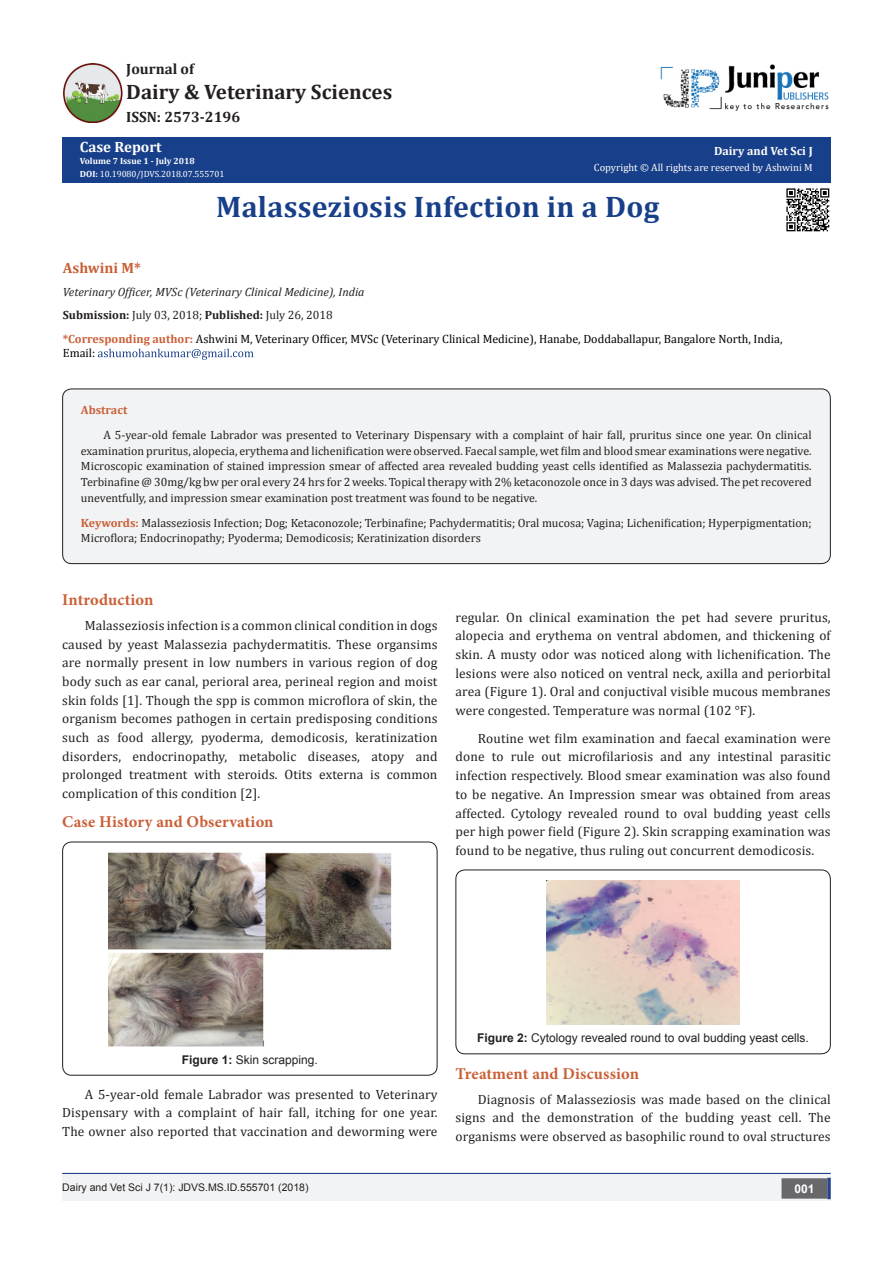
<style>
.page{position:relative;width:893px;height:1263px;background:#fff}
.page>*{position:absolute;margin:0;border:0;box-sizing:border-box;transform-origin:0 0}
.t1{font:700 29.85px "Cambria";letter-spacing:.01em;color:#183f89}
.t2{font:700 20.85px "Cambria";color:#231f20}
.t3{font:700 16.5px "Minion Pro";letter-spacing:.01em;color:#ca5f37}
.t4{font:700 15px "Cambria";color:#231f20}
.t5{font:700 15px "Cambria";color:#fff}
.t6{font:700 15px "Cambria";color:#ca5f37}
.t7{font:13.5px/18.8px "Cambria";letter-spacing:.01em;color:#231f20;text-align:justify}
.t8{font:12px/15.8px "Cambria";color:#231f20;text-align:justify}
.t9{font:12px/14.4px "Cambria";color:#000}
.t10{font:12px "Arial";color:#231f20}
.t11{font:italic 12px "Cambria";color:#231f20}
.t12{font:700 12px "Cambria";color:#fffefc}
.t13{font:700 12px "Cambria";color:#ca5f37}
.t14{font:700 12px "Arial";color:#fff}
.t15{font:10.5px "Arial";color:#231f20}
.t16{font:10.5px "Cambria";color:#fffefc}
.t17{font:9px "Cambria";color:#fff}
.t18{font:700 9px "Cambria";color:#fff}
.s1{font-weight:700}
.s2{font-weight:700;color:#ca5f37}
</style>
<div class="page">
<div style="left:62px;top:137px;width:768px;height:45px;background:#183f89"></div>
<svg style="left:98px;top:349px;width:156px;height:11px"></svg>
<img style="left:660px;top:64px;width:169px;height:47px">
<div style="left:62px;top:1174px;width:393px;height:27px;background:#f2f3f4"></div>
<div style="left:455px;top:1173px;width:376px;height:28px;background:#f2f3f4"></div>
<div style="left:782px;top:1179px;width:45px;height:19px;background:#68676a"></div>
<div style="left:781px;top:1178px;width:46px;height:20px;border:2px solid #68676a"></div>
<svg style="left:827px;top:1178px;width:4px;height:21px"></svg>
<hr style="left:62px;top:1173px;width:769px;height:1px;background:#253f8e">
<div style="left:62px;top:842px;width:375px;height:233px;border:1px solid #231f20;border-radius:9px"></div>
<img style="left:109px;top:853px;width:282px;height:194px">
<div style="left:455px;top:869px;width:376px;height:185px;border:1px solid #231f20;border-radius:9px"></div>
<img style="left:547px;top:880px;width:193px;height:144px">
<img style="left:64px;top:64px;width:59px;height:58px">
<div style="left:63px;top:389px;width:767px;height:175px;background:#f2f3f4;border-radius:9px"></div>
<div style="left:62px;top:389px;width:769px;height:175px;border:1px solid #231f20;border-radius:9px"></div>
<img style="left:786px;top:188px;width:44px;height:44px">
<p class="t4" style="left:126px;top:58px;width:69px">Journal of</p>
<p class="t2" style="left:126px;top:78px;width:268px">Dairy &amp; Veterinary Sciences</p>
<p class="t4" style="left:126px;top:106px;width:115px">ISSN: 2573-2196</p>
<p class="t5" style="left:80px;top:136px;width:83px">Case Report</p>
<p class="t18" style="left:80px;top:155px;width:116px">Volume 7 Issue 1 - July 2018</p>
<p class="t17" style="left:80px;top:168px;width:146px"><span class="s1">DOI:</span> 10.19080/JDVS.2018.07.555701</p>
<p class="t12" style="left:714px;top:143px;width:100px">Dairy and Vet Sci J</p>
<p class="t16" style="left:594px;top:161px;width:220px">Copyright © All rights are reserved by Ashwini M</p>
<p class="t1" style="left:216px;top:186px;width:445px">Malasseziosis Infection in a Dog</p>
<p class="t6" style="left:63px;top:257px;width:80px">Ashwini M*</p>
<p class="t11" style="left:63px;top:283px;width:303px">Veterinary Officer, MVSc (Veterinary Clinical Medicine), India</p>
<p class="t8" style="left:63px;top:307px;width:271px"><span class="s1">Submission:</span> July 03, 2018; <span class="s1">Published:</span> July 26, 2018</p>
<p class="t9" style="left:63px;top:331px;width:721px"><span class="s2">*Corresponding author:</span> Ashwini M, Veterinary Officer, MVSc (Veterinary Clinical Medicine), Hanabe, Doddaballapur, Bangalore North, India,<br>Email:</p>
<p class="t13" style="left:81px;top:402px;width:48px">Abstract</p>
<p class="t8" style="left:81px;top:427px;width:732px;text-indent:22px">A 5-year-old female Labrador was presented to Veterinary Dispensary with a complaint of hair fall, pruritus since one year. On clinical examination pruritus, alopecia, erythema and lichenification were observed. Faecal sample, wet film and blood smear examinations were negative.<br>Microscopic examination of stained impression smear of affected area revealed budding yeast cells identified as Malassezia pachydermatitis.<br>Terbinafine @ 30mg/kg bw per oral every 24 hrs for 2 weeks. Topical therapy with 2% ketaconozole once in 3 days was advised. The pet recovered uneventfully, and impression smear examination post treatment was found to be negative.</p>
<p class="t8" style="left:81px;top:514px;width:732px"><span class="s2">Keywords:</span> Malasseziosis Infection; Dog; Ketaconozole; Terbinafine; Pachydermatitis; Oral mucosa; Vagina; Lichenification; Hyperpigmentation;<br>Microflora; Endocrinopathy; Pyoderma; Demodicosis; Keratinization disorders</p>
<p class="t3" style="left:62px;top:588px;width:93px">Introduction</p>
<p class="t7" style="left:62px;top:616px;width:377px;text-indent:22px">Malasseziosis infection is a common clinical condition in dogs caused by yeast Malassezia pachydermatitis. These organsims are normally present in low numbers in various region of dog body such as ear canal, perioral area, perineal region and moist skin folds [1]. Though the spp is common microflora of skin, the organism becomes pathogen in certain predisposing conditions such as food allergy, pyoderma, demodicosis, keratinization disorders, endocrinopathy, metabolic diseases, atopy and prolonged treatment with steroids. Otits externa is common complication of this condition [2].</p>
<p class="t3" style="left:62px;top:810px;width:213px">Case History and Observation</p>
<p class="t7" style="left:455px;top:608px;width:377px">regular. On clinical examination the pet had severe pruritus, alopecia and erythema on ventral abdomen, and thickening of skin. A musty odor was noticed along with lichenification. The lesions were also noticed on ventral neck, axilla and periorbital area (Figure 1). Oral and conjuctival visible mucous membranes were congested. Temperature was normal (102 °F).</p>
<p class="t7" style="left:455px;top:729px;width:377px;text-indent:22px">Routine wet film examination and faecal examination were done to rule out microfilariosis and any intestinal parasitic infection respectively. Blood smear examination was also found to be negative. An Impression smear was obtained from areas affected. Cytology revealed round to oval budding yeast cells per high power field (Figure 2). Skin scrapping examination was found to be negative, thus ruling out concurrent demodicosis.</p>
<p class="t10" style="left:182px;top:1052px;width:138px"><span class="s1">Figure 1:</span> Skin scrapping.</p>
<p class="t7" style="left:62px;top:1084px;width:377px;text-indent:22px">A 5-year-old female Labrador was presented to Veterinary Dispensary with a complaint of hair fall, itching for one year.<br>The owner also reported that vaccination and deworming were</p>
<p class="t10" style="left:477px;top:1030px;width:333px"><span class="s1">Figure 2:</span> Cytology revealed round to oval budding yeast cells.</p>
<p class="t3" style="left:455px;top:1062px;width:185px">Treatment and Discussion</p>
<p class="t7" style="left:455px;top:1090px;width:377px;text-indent:22px">Diagnosis of Malasseziosis was made based on the clinical signs and the demonstration of the budding yeast cell. The organisms were observed as basophilic round to oval structures</p>
<p class="t15" style="left:62px;top:1180px;width:248px">Dairy and Vet Sci J 7(1): JDVS.MS.ID.555701 (2018)</p>
<p class="t14" style="left:794px;top:1180px;width:22px">001</p>
</div>
